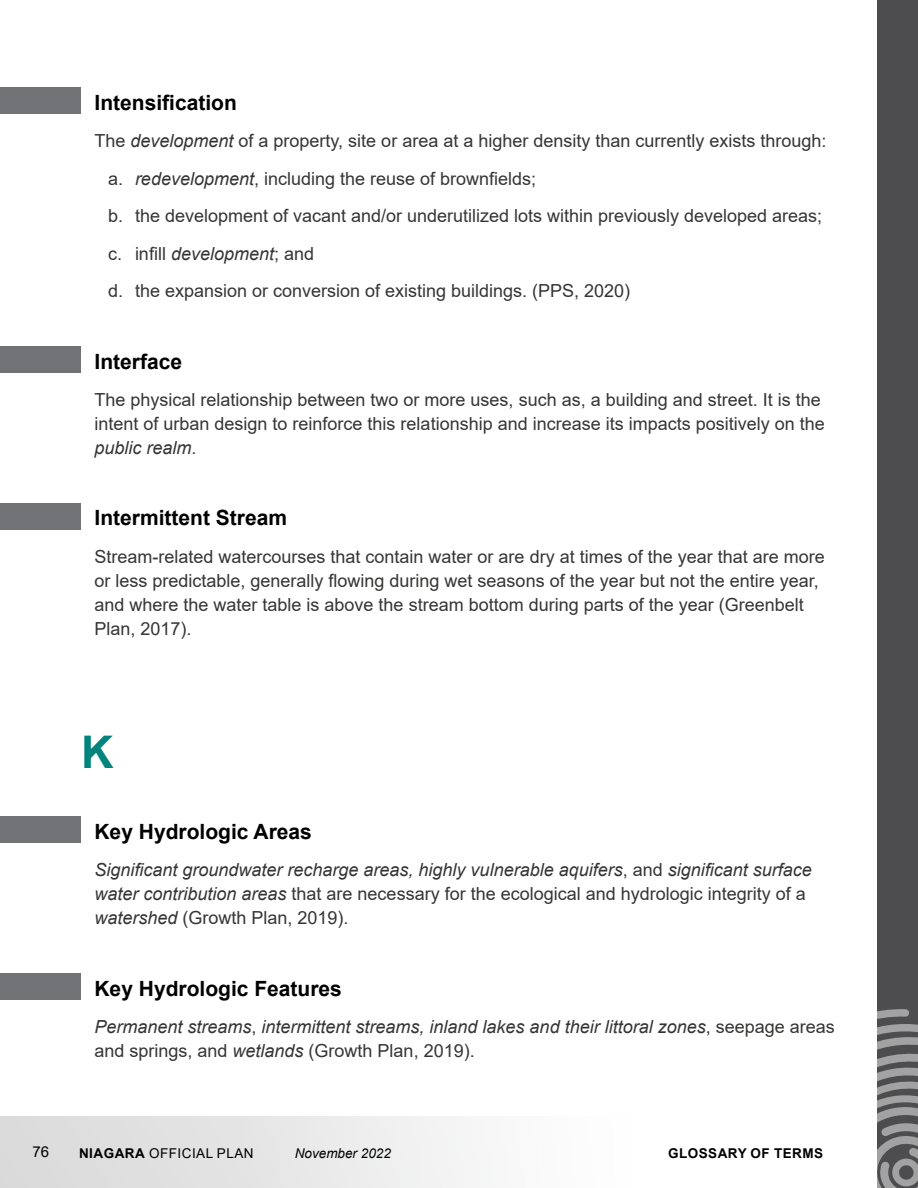
<style>
.page{position:relative;width:918px;height:1188px;background:#fff}
.page>*{position:absolute;margin:0;border:0;box-sizing:border-box;transform-origin:0 0}
.t1{font:700 45px "Arial";color:#00847d}
.t2{font:700 21px "Arial";color:#000}
.Body_-_cheated_margi{font:18px/24px "Arial";color:#353534}
.Body_-_cheated_margi-2{font:italic 18px/24px "Arial";color:#353534}
.t3{font:15px "Arial";color:#000}
.t4{font:13.5px "Arial";letter-spacing:.035em;color:#000}
.t5{font:700 13.5px "Arial";letter-spacing:.035em;color:#000}
.t6{font:italic 13.5px "Arial";color:#000}
.s1{font-style:italic}
.s2{font-style:normal}
.s3{font-weight:700}
</style>
<div class="page">
<div style="left:0;top:1117px;width:878px;height:71px;background:linear-gradient(to right,#dadadb,#fff)"></div>
<div style="left:878px;top:0;width:40px;height:1188px;background:#4d4d4f"></div>
<svg style="left:876px;top:1008px;width:42px;height:180px"></svg>
<div style="left:0;top:88px;width:81px;height:26px;background:#717275"></div>
<div style="left:0;top:346px;width:81px;height:27px;background:#717275"></div>
<div style="left:0;top:503px;width:81px;height:27px;background:#717275"></div>
<div style="left:0;top:817px;width:81px;height:26px;background:#717275"></div>
<div style="left:0;top:974px;width:81px;height:26px;background:#717275"></div>
<h3 class="t2" style="left:94px;top:88px;width:144px">Intensification</h3>
<p class="Body_-_cheated_margi" style="left:94px;top:129px;width:734px">The <span class="s1">development</span> of a property, site or area at a higher density than currently exists through:</p>
<p class="Body_-_cheated_margi" style="left:108px;top:166px;width:430px">a. <span class="s1">redevelopment</span>, including the reuse of brownfields;</p>
<p class="Body_-_cheated_margi" style="left:108px;top:204px;width:716px">b. the development of vacant and/or underutilized lots within previously developed areas;</p>
<p class="Body_-_cheated_margi" style="left:108px;top:241px;width:208px">c. infill <span class="s1">development</span>; and</p>
<p class="Body_-_cheated_margi" style="left:108px;top:279px;width:524px">d. the expansion or conversion of existing buildings. (PPS, 2020)</p>
<h3 class="t2" style="left:94px;top:346px;width:89px">Interface</h3>
<p class="Body_-_cheated_margi" style="left:94px;top:388px;width:732px">The physical relationship between two or more uses, such as, a building and street. It is the intent of urban design to reinforce this relationship and increase its impacts positively on the <span class="s1">public realm</span>.</p>
<h3 class="t2" style="left:94px;top:503px;width:194px">Intermittent Stream</h3>
<p class="Body_-_cheated_margi" style="left:94px;top:544px;width:732px">Stream-related watercourses that contain water or are dry at times of the year that are more or less predictable, generally flowing during wet seasons of the year but not the entire year, and where the water table is above the stream bottom during parts of the year (Greenbelt Plan, 2017).</p>
<h2 class="t1" style="left:81px;top:720px;width:34px">K</h2>
<h3 class="t2" style="left:94px;top:817px;width:219px">Key Hydrologic Areas</h3>
<p class="Body_-_cheated_margi-2" style="left:94px;top:858px;width:719px">Significant groundwater recharge areas, highly vulnerable aquifers<span class="s2">, and</span> significant surface water contribution areas <span class="s2">that are necessary for the ecological and hydrologic integrity of a </span>watershed <span class="s2">(Growth Plan, 2019).</span></p>
<h3 class="t2" style="left:94px;top:973px;width:249px">Key Hydrologic Features</h3>
<p class="Body_-_cheated_margi-2" style="left:94px;top:1015px;width:742px">Permanent streams<span class="s2">,</span> intermittent streams, inland lakes and their littoral zones<span class="s2">, seepage areas and springs, and</span> wetlands <span class="s2">(Growth Plan, 2019).</span></p>
<p class="t3" style="left:32px;top:1142px;width:18px">76</p>
<p class="t4" style="left:79px;top:1144px;width:176px"><span class="s3">NIAGARA</span> OFFICIAL PLAN</p>
<p class="t6" style="left:295px;top:1144px;width:98px">November 2022</p>
<p class="t5" style="left:668px;top:1144px;width:157px">GLOSSARY OF TERMS</p>
</div>
